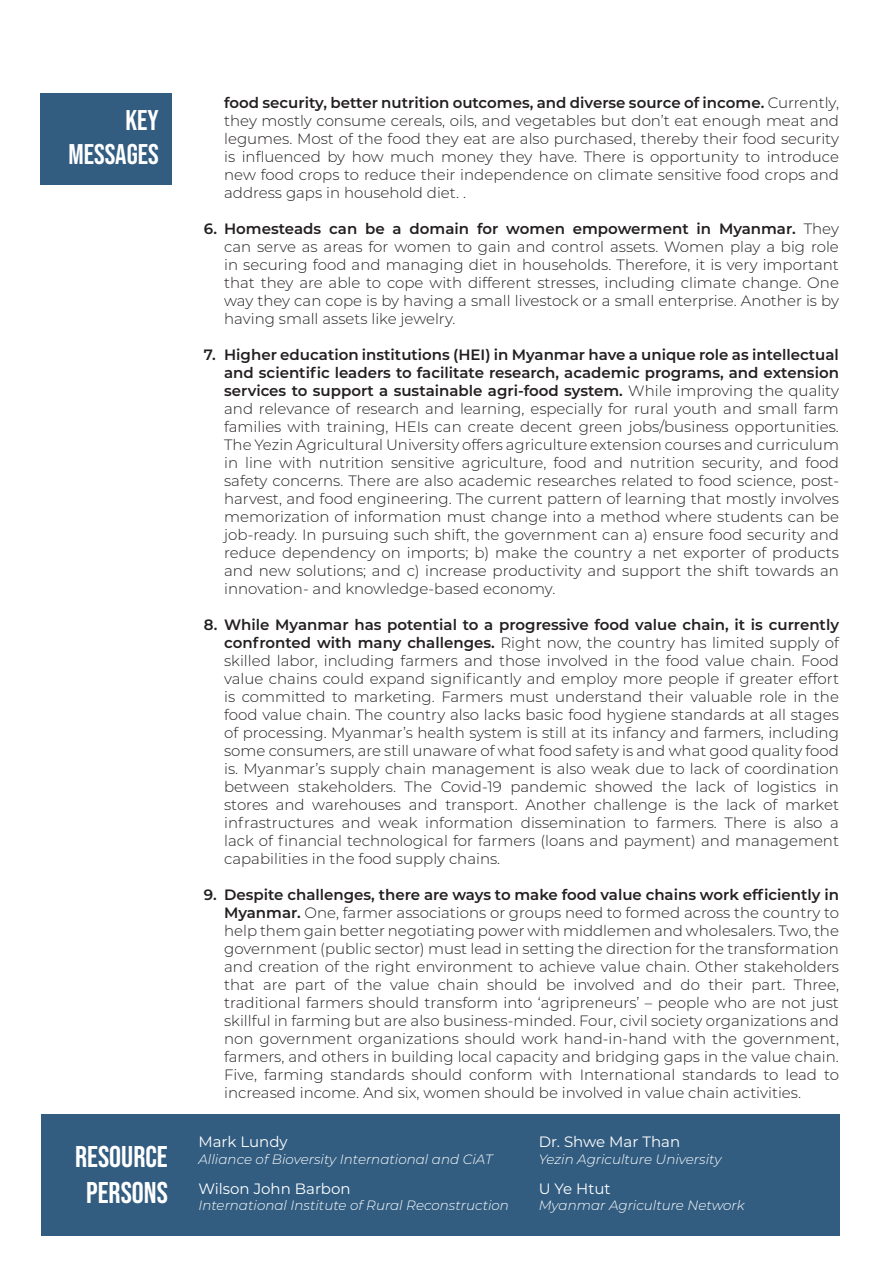
<style>
.page{position:relative;width:893px;height:1263px;background:#fff}
.page>*{position:absolute;margin:0;border:0;box-sizing:border-box;transform-origin:0 0}
.t1{font:30px/36px "Bebas Neue";color:#fff;text-align:center}
.t2{font:28.5px/34.2px "Bebas Neue";color:#fff;text-align:right}
.t3{font:300 15px/18px "Montserrat";color:#231f20;text-align:justify}
.t4{font:15px "Montserrat";color:#fff}
.t5{font:italic 300 13.5px "Montserrat";color:#fff}
.s1{font-weight:600}
</style>
<div class="page">
<div style="left:41px;top:1114px;width:799px;height:122px;background:#325d81"></div>
<div style="left:41px;top:93px;width:131px;height:91px;background:#325d81"></div>
<h2 class="t2" style="left:68px;top:103px;width:92px">KEY<br>MESSAGES</h2>
<h1 class="t1" style="left:75px;top:1138px;width:94px">RESOURCE<br>PERSONS</h1>
<p class="t3" style="left:224px;top:93px;width:616px"><span class="s1">food security, better nutrition outcomes, and diverse source of income.</span> Currently, they mostly consume cereals, oils, and vegetables but don’t eat enough meat and legumes. Most of the food they eat are also purchased, thereby their food security is influenced by how much money they have. There is opportunity to introduce new food crops to reduce their independence on climate sensitive food crops and address gaps in household diet. .</p>
<p class="t3" style="left:224px;top:219px;width:616px;text-indent:-20px"><span class="s1">6. Homesteads can be a domain for women empowerment in Myanmar.</span> They can serve as areas for women to gain and control assets. Women play a big role in securing food and managing diet in households. Therefore, it is very important that they are able to cope with different stresses, including climate change. One way they can cope is by having a small livestock or a small enterprise. Another is by having small assets like jewelry.</p>
<p class="t3" style="left:224px;top:345px;width:616px;text-indent:-20px"><span class="s1">7. Higher education institutions (HEI) in Myanmar have a unique role as intellectual and scientific leaders to facilitate research, academic programs, and extension services to support a sustainable agri-food system.</span> While improving the quality and relevance of research and learning, especially for rural youth and small farm families with training, HEIs can create decent green jobs/business opportunities.<br>The Yezin Agricultural University offers agriculture extension courses and curriculum in line with nutrition sensitive agriculture, food and nutrition security, and food safety concerns. There are also academic researches related to food science, post&shy;harvest, and food engineering. The current pattern of learning that mostly involves memorization of information must change into a method where students can be job-ready. In pursuing such shift, the government can a) ensure food security and reduce dependency on imports; b) make the country a net exporter of products and new solutions; and c) increase productivity and support the shift towards an innovation- and knowledge-based economy.</p>
<p class="t3" style="left:224px;top:615px;width:616px;text-indent:-20px"><span class="s1">8. While Myanmar has potential to a progressive food value chain, it is currently confronted with many challenges.</span> Right now, the country has limited supply of skilled labor, including farmers and those involved in the food value chain. Food value chains could expand significantly and employ more people if greater effort is committed to marketing. Farmers must understand their valuable role in the food value chain. The country also lacks basic food hygiene standards at all stages of processing. Myanmar’s health system is still at its infancy and farmers, including some consumers, are still unaware of what food safety is and what good quality food is. Myanmar’s supply chain management is also weak due to lack of coordination between stakeholders. The Covid-19 pandemic showed the lack of logistics in stores and warehouses and transport. Another challenge is the lack of market infrastructures and weak information dissemination to farmers. There is also a lack of financial technological for farmers (loans and payment) and management capabilities in the food supply chains.</p>
<p class="t3" style="left:224px;top:885px;width:616px;text-indent:-20px"><span class="s1">9. Despite challenges, there are ways to make food value chains work efficiently in Myanmar.</span> One, farmer associations or groups need to formed across the country to help them gain better negotiating power with middlemen and wholesalers. Two, the government (public sector) must lead in setting the direction for the transformation and creation of the right environment to achieve value chain. Other stakeholders that are part of the value chain should be involved and do their part. Three, traditional farmers should transform into ‘agripreneurs’ – people who are not just skillful in farming but are also business-minded. Four, civil society organizations and non government organizations should work hand-in-hand with the government, farmers, and others in building local capacity and bridging gaps in the value chain.<br>Five, farming standards should conform with International standards to lead to increased income. And six, women should be involved in value chain activities.</p>
<p class="t4" style="left:198px;top:1132px;width:91px">Mark Lundy</p>
<p class="t5" style="left:198px;top:1149px;width:296px">Alliance of Bioversity International and CiAT</p>
<p class="t4" style="left:198px;top:1178px;width:154px">Wilson John Barbon</p>
<p class="t5" style="left:198px;top:1196px;width:312px">International Institute of Rural Reconstruction</p>
<p class="t4" style="left:539px;top:1132px;width:143px">Dr. Shwe Mar Than</p>
<p class="t5" style="left:539px;top:1149px;width:184px">Yezin Agriculture University</p>
<p class="t4" style="left:539px;top:1178px;width:73px">U Ye Htut</p>
<p class="t5" style="left:539px;top:1196px;width:207px">Myanmar Agriculture Network</p>
</div>
